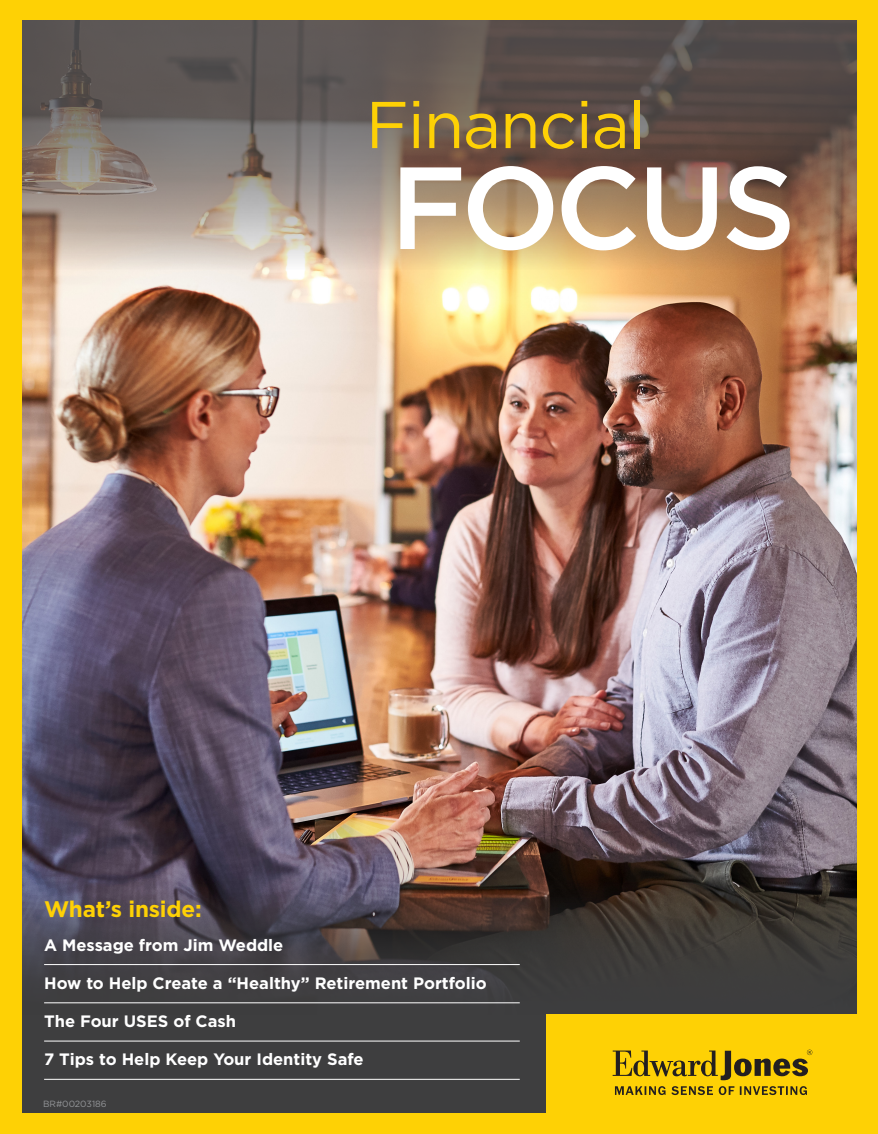
<style>
.page{position:relative;width:878px;height:1134px;background:#fff}
.page>*{position:absolute;margin:0;border:0;box-sizing:border-box;transform-origin:0 0}
.t1{font:500 116.55px "Gotham";letter-spacing:-.045em;color:#fff}
.t2{font:66px "Gotham";letter-spacing:-.02em;color:#fed105}
.continued_on_from{font:700 22.5px "Gotham";letter-spacing:-.01em;color:#fed105}
.What_s_Inside_TOC{font:700 16.5px "Gotham";color:#fff}
.t3{font:9px "Gotham";letter-spacing:-.005em;color:#939598}
</style>
<div class="page">
<div style="left:0;top:953px;width:874px;height:181px;background:#3e3e3f"></div>
<img style="left:22px;top:270px;width:856px;height:744px">
<svg style="left:22px;top:878px;width:835px;height:136px;fill:#3f3d3e"></svg>
<div style="left:546px;top:1014px;width:332px;height:120px;background:#fed105"></div>
<svg style="left:615px;top:1086px;width:50px;height:9px"></svg>
<svg style="left:671px;top:1086px;width:136px;height:9px"></svg>
<svg style="left:612px;top:1050px;width:200px;height:30px"></svg>
<hr style="left:44px;top:964px;width:475px;height:1px;background:#fff">
<hr style="left:44px;top:1002px;width:475px;height:1px;background:#fff">
<hr style="left:44px;top:1041px;width:475px;height:1px;background:#fff">
<hr style="left:44px;top:1079px;width:475px;height:1px;background:#fff">
<img style="left:22px;top:20px;width:856px;height:250px">
<div style="left:0;top:0;width:878px;height:20px;background:#fed105"></div>
<div style="left:0;top:0;width:22px;height:1134px;background:#fed105"></div>
<div style="left:0;top:1113px;width:861px;height:21px;background:#fed105"></div>
<div style="left:857px;top:13px;width:20px;height:1002px;background:#fed105"></div>
<p class="t2" style="left:365px;top:82px;width:282px">Financial</p>
<p class="t1" style="left:390px;top:132px;width:407px">FOCUS</p>
<p class="continued_on_from" style="left:44px;top:894px;width:159px">What’s inside:</p>
<p class="What_s_Inside_TOC" style="left:44px;top:934px;width:241px">A Message from Jim Weddle</p>
<p class="What_s_Inside_TOC" style="left:44px;top:972px;width:444px">How to Help Create a “Healthy” Retirement Portfolio</p>
<p class="What_s_Inside_TOC" style="left:44px;top:1010px;width:193px">The Four USES of Cash</p>
<p class="What_s_Inside_TOC" style="left:44px;top:1049px;width:321px">7 Tips to Help Keep Your Identity Safe</p>
<p class="t3" style="left:43px;top:1098px;width:65px">BR#00203186</p>
</div>
